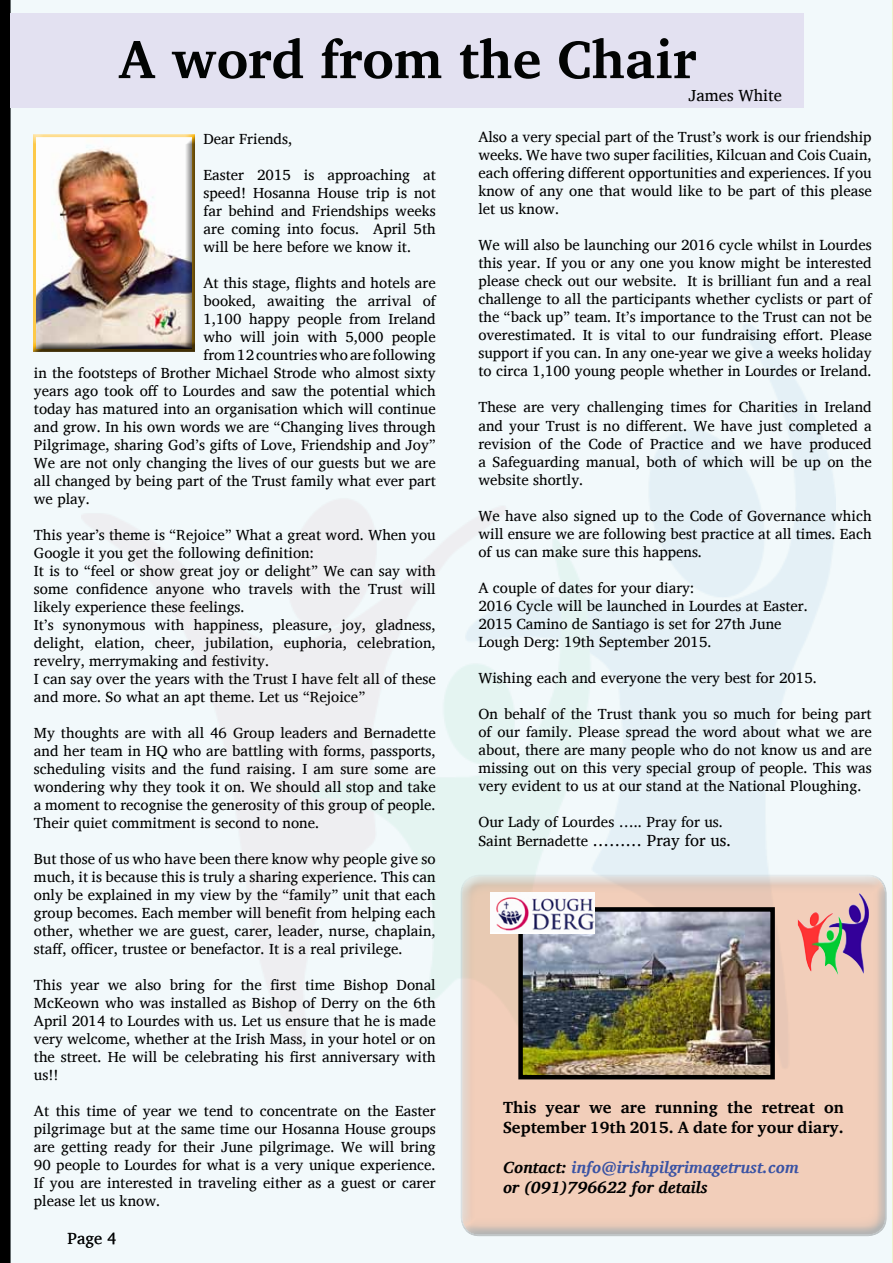
<style>
.page{position:relative;width:893px;height:1263px;background:#fff}
.page>*{position:absolute;margin:0;border:0;box-sizing:border-box;transform-origin:0 0}
.t1{font:700 54px "Charis SIL";color:#020403}
.t2{font:700 16.5px/19.8px "Charis SIL";color:#000}
.t3{font:italic 700 16.5px/19.8px "Charis SIL";color:#000}
.t4{font:16.5px "Charis SIL";color:#000}
.t5{font:15px/18px "Charis SIL";color:#000;text-align:justify}
.s1{font-size:16.5px}
.s2{color:#3a53a4}
</style>
<div class="page">
<div style="left:0;top:0;width:11px;height:1263px;background:#000"></div>
<div style="left:11px;top:0;width:882px;height:1263px;background:linear-gradient(to right,#f2f8fa,#edf6f9)"></div>
<hr style="left:892px;top:0;width:1px;height:1263px;background:#eced8e">
<div style="left:11px;top:14px;width:793px;height:94px;background:#e3e1f1"></div>
<div style="left:460px;top:878px;width:428px;height:360px;background:#000;opacity:.75"></div>
<img style="left:523px;top:912px;width:247px;height:162px">
<div style="left:518px;top:907px;width:257px;height:172px;border:4px solid #000"></div>
<img style="left:491px;top:893px;width:103px;height:40px">
<img style="left:798px;top:893px;width:71px;height:81px">
<div style="left:32px;top:134px;width:164px;height:219px;background:#000;opacity:.75"></div>
<h1 class="t1" style="left:118px;top:28px;width:579px">A word from the Chair</h1>
<p class="t5" style="left:204px;top:130px;width:90px">Dear Friends,</p>
<p class="t5" style="left:204px;top:166px;width:234px">Easter 2015 is approaching at speed! Hosanna House trip is not far behind and Friendships weeks are coming into focus. April 5th will be here before we know it.</p>
<p class="t5" style="left:204px;top:274px;width:234px">At this stage, flights and hotels are</p>
<p class="t5" style="left:204px;top:292px;width:234px">booked, awaiting the arrival of</p>
<p class="t5" style="left:204px;top:310px;width:234px">1,100 happy people from Ireland</p>
<p class="t5" style="left:204px;top:328px;width:234px">who will join with 5,000 people</p>
<p class="t5" style="left:204px;top:346px;width:234px">from 12 countries who are following</p>
<p class="t5" style="left:34px;top:364px;width:403px">in the footsteps of Brother Michael Strode who almost sixty</p>
<p class="t5" style="left:34px;top:382px;width:403px">years ago took off to Lourdes and saw the potential which</p>
<p class="t5" style="left:34px;top:400px;width:403px">today has matured into an organisation which will continue</p>
<p class="t5" style="left:34px;top:418px;width:403px">and grow. In his own words we are “Changing lives through</p>
<p class="t5" style="left:34px;top:436px;width:403px">Pilgrimage, sharing God’s gifts of Love, Friendship and Joy”</p>
<p class="t5" style="left:34px;top:454px;width:403px">We are not only changing the lives of our guests but we are</p>
<p class="t5" style="left:34px;top:472px;width:403px">all changed by being part of the Trust family what ever part</p>
<p class="t5" style="left:34px;top:490px;width:58px">we play.</p>
<p class="t5" style="left:34px;top:526px;width:403px;text-align:left">This year’s theme is “Rejoice” What a great word. When you Google it you get the following definition:<br>It is to “feel or show great joy or delight” We can say with some confidence anyone who travels with the Trust will likely experience these feelings.<br>It’s synonymous with happiness, pleasure, joy, gladness, delight, elation, cheer, jubilation, euphoria, celebration, revelry, merrymaking and festivity.<br>I can say over the years with the Trust I have felt all of these and more. So what an apt theme. Let us “Rejoice”</p>
<p class="t5" style="left:34px;top:724px;width:403px">My thoughts are with all 46 Group leaders and Bernadette and her team in HQ who are battling with forms, passports, scheduling visits and the fund raising. I am sure some are wondering why they took it on. We should all stop and take a moment to recognise the generosity of this group of people.<br>Their quiet commitment is second to none.</p>
<p class="t5" style="left:34px;top:850px;width:403px">But those of us who have been there know why people give so much, it is because this is truly a sharing experience. This can only be explained in my view by the “family” unit that each group becomes. Each member will benefit from helping each other, whether we are guest, carer, leader, nurse, chaplain, staff, officer, trustee or benefactor. It is a real privilege.</p>
<p class="t5" style="left:34px;top:976px;width:403px">This year we also bring for the first time Bishop Donal McKeown who was installed as Bishop of Derry on the 6th April 2014 to Lourdes with us. Let us ensure that he is made very welcome, whether at the Irish Mass, in your hotel or on the street. He will be celebrating his first anniversary with us!!</p>
<p class="t5" style="left:34px;top:1102px;width:403px">At this time of year we tend to concentrate on the Easter pilgrimage but at the same time our Hosanna House groups are getting ready for their June pilgrimage. We will bring 90 people to Lourdes for what is a very unique experience.<br>If you are interested in traveling either as a guest or carer please let us know.</p>
<p class="t4" style="left:68px;top:1228px;width:50px">Page 4</p>
<p class="t4" style="left:688px;top:85px;width:95px">James White</p>
<p class="t5" style="left:478px;top:128px;width:395px">Also a very special part of the Trust’s work is our friendship weeks. We have two super facilities, Kilcuan and Cois Cuain, each offering different opportunities and experiences. If you know of any one that would like to be part of this please let us know.</p>
<p class="t5" style="left:478px;top:236px;width:395px">We will also be launching our 2016 cycle whilst in Lourdes this year. If you or any one you know might be interested please check out our website. It is brilliant fun and a real challenge to all the participants whether cyclists or part of the “back up” team. It’s importance to the Trust can not be overestimated. It is vital to our fundraising effort. Please support if you can. In any one-year we give a weeks holiday to circa 1,100 young people whether in Lourdes or Ireland.</p>
<p class="t5" style="left:478px;top:398px;width:395px">These are very challenging times for Charities in Ireland and your Trust is no different. We have just completed a revision of the Code of Practice and we have produced a Safeguarding manual, both of which will be up on the website shortly.</p>
<p class="t5" style="left:478px;top:506px;width:395px">We have also signed up to the Code of Governance which will ensure we are following best practice at all times. Each of us can make sure this happens.</p>
<p class="t5" style="left:478px;top:578px;width:331px;text-align:left">A couple of dates for your diary:<br>2016 Cycle will be launched in Lourdes at Easter.<br>2015 Camino de Santiago is set for 27th June Lough Derg: 19th September 2015.</p>
<p class="t5" style="left:478px;top:668px;width:340px">Wishing each and everyone the very best for 2015.</p>
<p class="t5" style="left:478px;top:704px;width:395px">On behalf of the Trust thank you so much for being part of our family. Please spread the word about what we are about, there are many people who do not know us and are missing out on this very special group of people. This was very evident to us at our stand at the National Ploughing.</p>
<p class="t5" style="left:478px;top:811px;width:254px;line-height:19.8px">Our Lady of Lourdes ….. Pray for us.<br>Saint Bernadette <span class="s1">……… Pray for us.</span></p>
<p class="t2" style="left:503px;top:1098px;width:342px">This year we are running the retreat on<br>September 19th 2015. A date for your diary.</p>
<p class="t3" style="left:503px;top:1157px;width:297px">Contact: <span class="s2">info@irishpilgrimagetrust.com </span>or (091)796622 for details</p>
</div>
